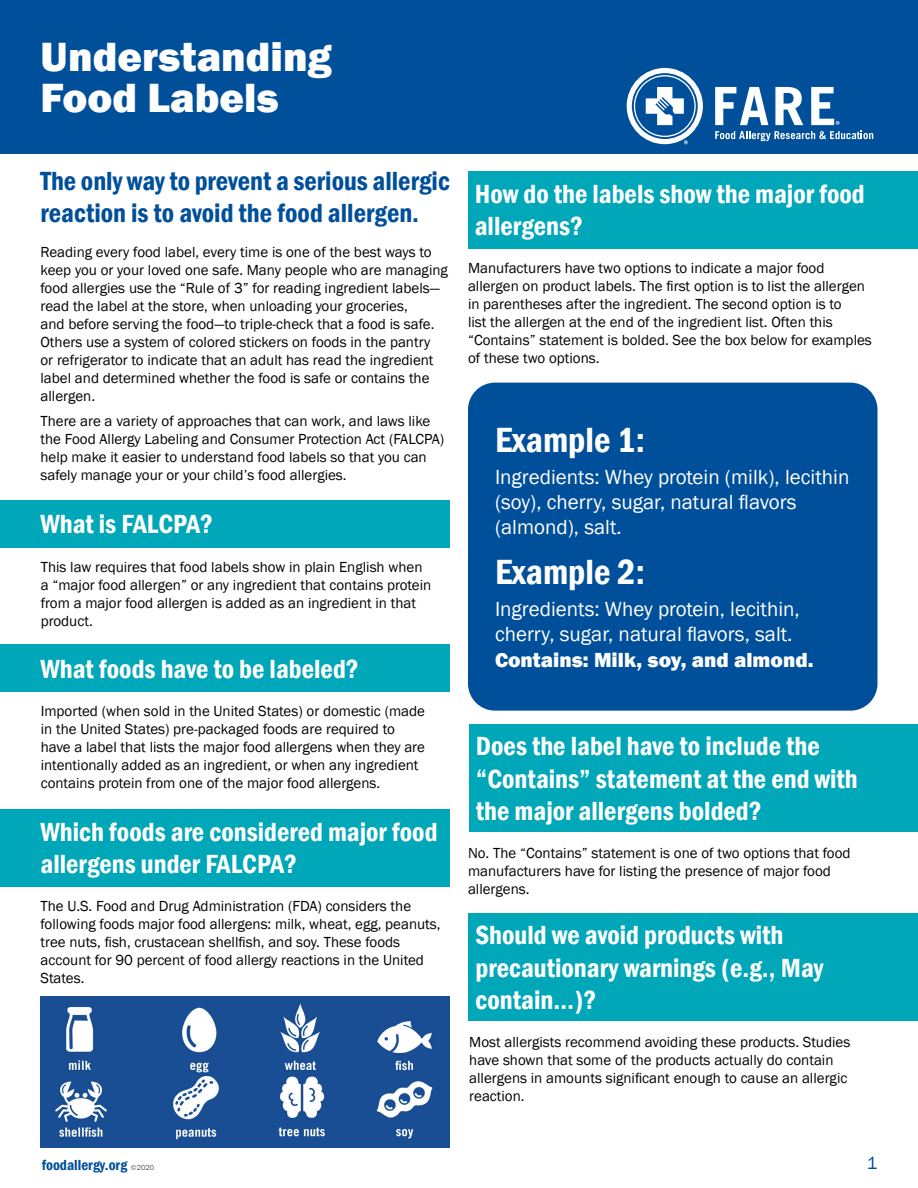
<style>
.page{position:relative;width:918px;height:1188px;background:#fff}
.page>*{position:absolute;margin:0;border:0;box-sizing:border-box;transform-origin:0 0}
.t1{font:800 42px/40.5px "Franklin Gothic";color:#fff}
.t2{font:600 condensed 36px "Franklin Gothic";color:#fff}
.t3{font:600 condensed 27px/32.4px "Franklin Gothic";color:#fff}
.t4{font:600 condensed 27px/32.4px "Franklin Gothic";color:#004f9a}
.t5{font:21px/25.2px "Franklin Gothic";color:#fff}
.t6{font:18px "Franklin Gothic";color:#004f9a}
.t7{font:15px/18px "Franklin Gothic";color:#000}
.t8{font:600 condensed 15px "Franklin Gothic";color:#004f9a}
.s1{font-weight:800}
.s2{font-weight:400;font-stretch:normal;font-size:7.5px;color:#545861}
</style>
<div class="page">
<div style="left:0;top:0;width:918px;height:153px;background:#004f9a"></div>
<svg style="left:715px;top:87px;width:53px;height:38px"></svg>
<svg style="left:775px;top:87px;width:28px;height:38px"></svg>
<svg style="left:627px;top:68px;width:76px;height:76px"></svg>
<svg style="left:811px;top:87px;width:29px;height:38px"></svg>
<svg style="left:715px;top:131px;width:158px;height:10px"></svg>
<div style="left:0;top:500px;width:450px;height:48px;background:#00a7b8"></div>
<div style="left:0;top:644px;width:450px;height:48px;background:#00a7b8"></div>
<div style="left:0;top:809px;width:450px;height:78px;background:#00a7b8"></div>
<img style="left:40px;top:997px;width:410px;height:151px">
<div style="left:468px;top:171px;width:450px;height:77px;background:#00a7b8"></div>
<div style="left:468px;top:383px;width:410px;height:328px;background:#004f9a;border-radius:27px"></div>
<div style="left:469px;top:724px;width:448px;height:108px;background:#00a7b8"></div>
<div style="left:469px;top:913px;width:449px;height:108px;background:#00a7b8"></div>
<h1 class="t1" style="left:40px;top:37px;width:293px">Understanding<br>Food Labels</h1>
<h2 class="t4" style="left:40px;top:164px;width:411px">The only way to prevent a serious allergic reaction is to avoid the food allergen.</h2>
<p class="t7" style="left:40px;top:244px;width:409px">Reading every food label, every time is one of the best ways to keep you or your loved one safe. Many people who are managing food allergies use the “Rule of 3” for reading ingredient labels— read the label at the store, when unloading your groceries,<br>and before serving the food—to triple-check that a food is safe.<br>Others use a system of colored stickers on foods in the pantry<br>or refrigerator to indicate that an adult has read the ingredient label and determined whether the food is safe or contains the allergen.</p>
<p class="t7" style="left:40px;top:412px;width:405px">There are a variety of approaches that can work, and laws like the Food Allergy Labeling and Consumer Protection Act (FALCPA) help make it easier to understand food labels so that you can safely manage your or your child’s food allergies.</p>
<p class="t3" style="left:40px;top:508px;width:174px">What is FALCPA?</p>
<p class="t7" style="left:41px;top:558px;width:392px">This law requires that food labels show in plain English when a “major food allergen” or any ingredient that contains protein from a major food allergen is added as an ingredient in that product.</p>
<p class="t3" style="left:40px;top:652px;width:320px">What foods have to be labeled?</p>
<p class="t7" style="left:41px;top:702px;width:386px">Imported (when sold in the United States) or domestic (made in the United States) pre-packaged foods are required to have a label that lists the major food allergens when they are intentionally added as an ingredient, or when any ingredient contains protein from one of the major food allergens.</p>
<p class="t3" style="left:40px;top:815px;width:399px">Which foods are considered major food allergens under FALCPA?</p>
<p class="t7" style="left:40px;top:897px;width:402px">The U.S. Food and Drug Administration (FDA) considers the following foods major food allergens: milk, wheat, egg, peanuts,</p>
<p class="t7" style="left:40px;top:933px;width:361px">tree nuts, fish, crustacean shellfish, and soy. These foods</p>
<p class="t7" style="left:40px;top:951px;width:385px">account for 90 percent of food allergy reactions in the United<br>States.</p>
<p class="t3" style="left:475px;top:177px;width:392px">How do the labels show the major food allergens?</p>
<p class="t7" style="left:468px;top:259px;width:358px">Manufacturers have two options to indicate a major food</p>
<p class="t7" style="left:468px;top:277px;width:399px">allergen on product labels. The first option is to list the allergen</p>
<p class="t7" style="left:468px;top:295px;width:405px">in parentheses after the ingredient. The second option is to<br>list the allergen at the end of the ingredient list. Often this “Contains” statement is bolded. See the box below for examples of these two options.</p>
<p class="t2" style="left:495px;top:416px;width:151px">Example 1:</p>
<p class="t5" style="left:495px;top:465px;width:356px">Ingredients: Whey protein (milk), lecithin (soy), cherry, sugar, natural flavors (almond), salt.</p>
<p class="t2" style="left:495px;top:548px;width:151px">Example 2:</p>
<p class="t5" style="left:495px;top:597px;width:320px">Ingredients: Whey protein, lecithin, cherry, sugar, natural flavors, salt.<br><span class="s1">Contains: Milk, soy, and almond.</span></p>
<p class="t3" style="left:476px;top:730px;width:383px">Does the label have to include the “Contains” statement at the end with the major allergens bolded?</p>
<p class="t7" style="left:468px;top:844px;width:384px">No. The “Contains” statement is one of two options that food manufacturers have for listing the presence of major food allergens.</p>
<p class="t3" style="left:476px;top:919px;width:349px">Should we avoid products with precautionary warnings (e.g., May contain…)?</p>
<p class="t7" style="left:469px;top:1033px;width:383px">Most allergists recommend avoiding these products. Studies have shown that some of the products actually do contain</p>
<p class="t7" style="left:469px;top:1069px;width:380px">allergens in amounts significant enough to cause an allergic</p>
<p class="t7" style="left:469px;top:1087px;width:57px">reaction.</p>
<p class="t8" style="left:42px;top:1155px;width:114px">foodallergy.org <span class="s2">©2020</span></p>
<p class="t6" style="left:867px;top:1152px;width:12px">1</p>
</div>
